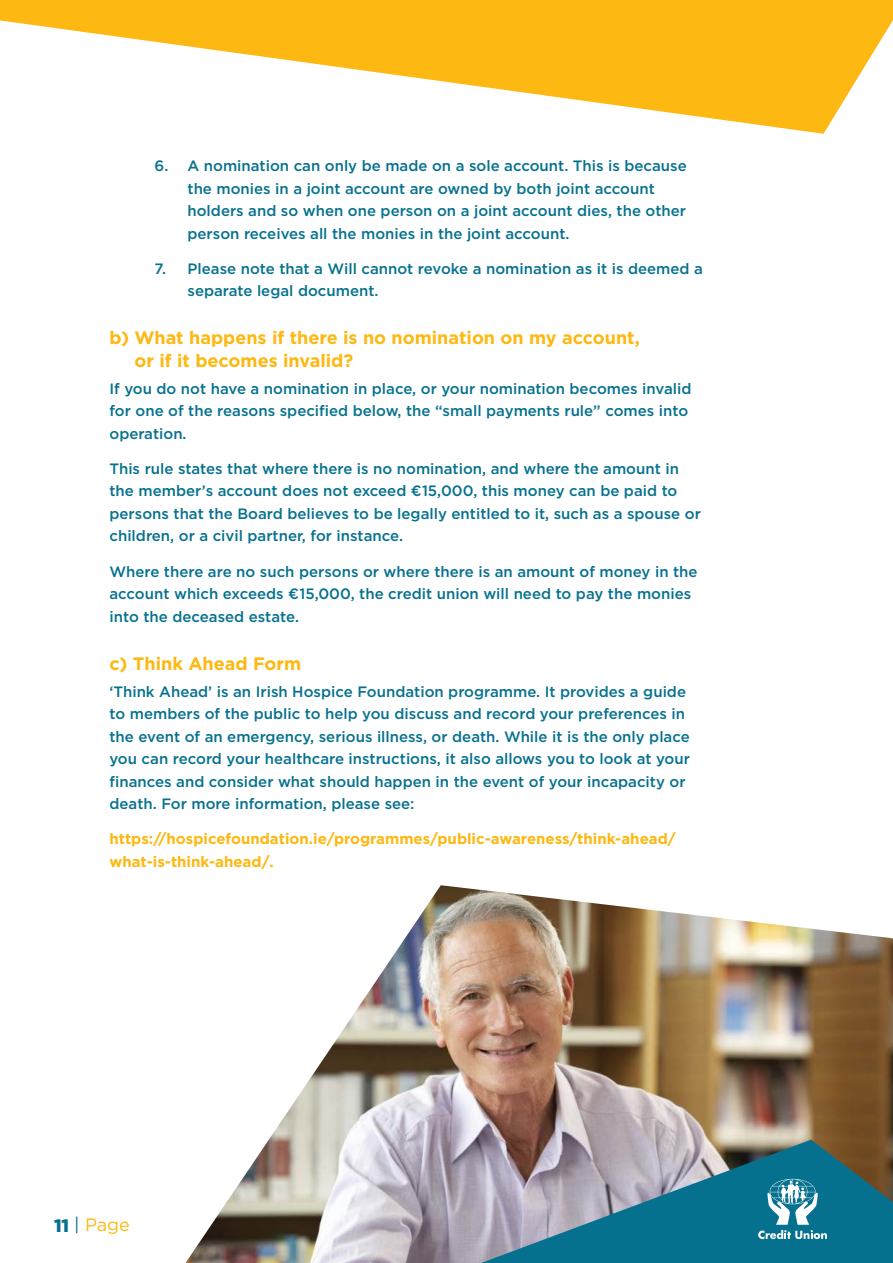
<style>
.page{position:relative;width:893px;height:1263px;background:#fff}
.page>*{position:absolute;margin:0;border:0;box-sizing:border-box;transform-origin:0 0}
.t1{font:700 18px/22.5px "Gotham";color:#fdb812}
.t2{font:18px "Gotham";color:#fdb812}
.t3{font:500 15px/22.5px "Gotham";color:#06718f}
.t4{font:700 15px/22.5px "Gotham";color:#fdb812}
.s1{font-weight:900;color:#06718f}
.s2{color:#06718f}
</style>
<div class="page">
<img style="left:185px;top:885px;width:708px;height:378px">
<svg style="left:0;top:0;width:893px;height:134px;fill:#fdb812"></svg>
<svg style="left:447px;top:1140px;width:446px;height:123px;background:#5a8697"></svg>
<svg style="left:758px;top:1179px;width:69px;height:60px"></svg>
<p class="t3" style="left:187px;top:155px;width:501px;text-indent:-33px">6. A nomination can only be made on a sole account. This is because the monies in a joint account are owned by both joint account holders and so when one person on a joint account dies, the other person receives all the monies in the joint account.</p>
<p class="t3" style="left:187px;top:258px;width:517px;text-indent:-33px">7. Please note that a Will cannot revoke a nomination as it is deemed a separate legal document.</p>
<p class="t1" style="left:135px;top:328px;width:507px;text-indent:-25px">b) What happens if there is no nomination on my account, or if it becomes invalid?</p>
<p class="t3" style="left:109px;top:378px;width:583px">If you do not have a nomination in place, or your nomination becomes invalid for one of the reasons specified below, the “small payments rule” comes into operation.</p>
<p class="t3" style="left:109px;top:458px;width:593px">This rule states that where there is no nomination, and where the amount in the member’s account does not exceed €15,000, this money can be paid to persons that the Board believes to be legally entitled to it, such as a spouse or children, or a civil partner, for instance.</p>
<p class="t3" style="left:109px;top:561px;width:590px">Where there are no such persons or where there is an amount of money in the account which exceeds €15,000, the credit union will need to pay the monies into the deceased estate.</p>
<p class="t1" style="left:109px;top:653px;width:193px">c) Think Ahead Form</p>
<p class="t3" style="left:109px;top:681px;width:582px">‘Think Ahead’ is an Irish Hospice Foundation programme. It provides a guide to members of the public to help you discuss and record your preferences in the event of an emergency, serious illness, or death. While it is the only place you can record your healthcare instructions, it also allows you to look at your finances and consider what should happen in the event of your incapacity or death. For more information, please see:</p>
<p class="t4" style="left:109px;top:828px;width:568px">https://hospicefoundation.ie/programmes/public-awareness/think-ahead/ what-is-think-ahead/.</p>
<p class="t2" style="left:54px;top:1216px;width:77px"><span class="s1">11</span> <span class="s2">|</span> Page</p>
</div>
